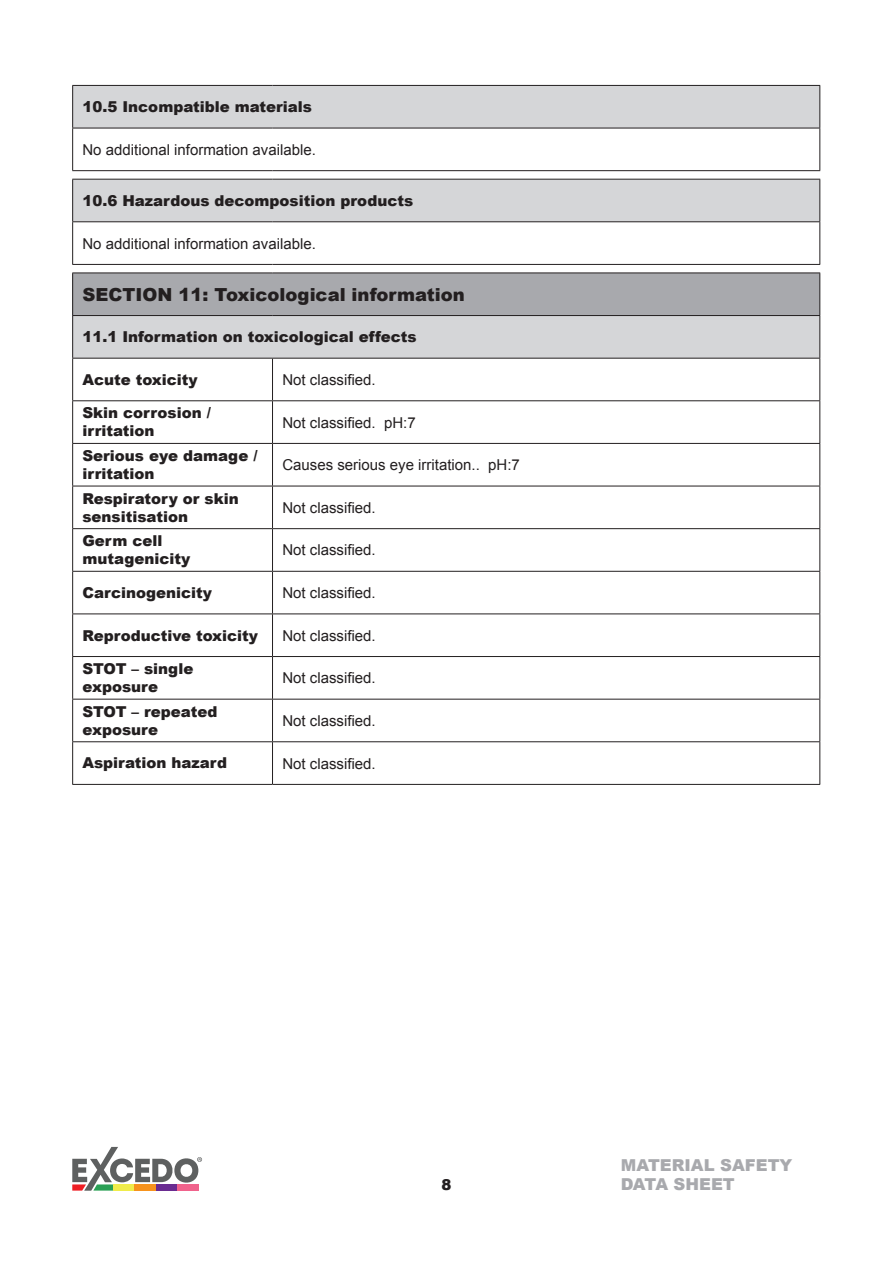
<style>
.page{position:relative;width:893px;height:1263px;background:#fff}
.page>*{position:absolute;margin:0;border:0;box-sizing:border-box;transform-origin:0 0}
.Section-Heading-L1{font:900 18px "Arial";color:#231f20}
.t1{font:900 16.5px/19.8px "Arial";color:#a8a9ad}
.Section-Heading-L2{font:900 15px/18px "Arial";color:#231f20}
.body{font:15px "Arial";color:#231f20}
</style>
<div class="page">
<svg style="left:72px;top:1147px;width:130px;height:44px"></svg>
<div style="left:73px;top:86px;width:746px;height:42px;background:#d5d6d8"></div>
<svg style="left:73px;top:129px;width:747px;height:655px"></svg>
<div style="left:73px;top:273px;width:747px;height:43px;background:#a8a9ad"></div>
<hr style="left:72px;top:400px;width:201px;height:1px;background:#231f20">
<hr style="left:273px;top:400px;width:547px;height:1px;background:#231f20">
<hr style="left:72px;top:443px;width:201px;height:1px;background:#231f20">
<hr style="left:273px;top:443px;width:547px;height:1px;background:#231f20">
<hr style="left:72px;top:486px;width:201px;height:1px;background:#231f20">
<hr style="left:273px;top:486px;width:547px;height:1px;background:#231f20">
<hr style="left:72px;top:528px;width:201px;height:1px;background:#231f20">
<hr style="left:273px;top:528px;width:547px;height:1px;background:#231f20">
<hr style="left:72px;top:571px;width:201px;height:1px;background:#231f20">
<hr style="left:273px;top:571px;width:547px;height:1px;background:#231f20">
<hr style="left:72px;top:613px;width:201px;height:1px;background:#231f20">
<hr style="left:273px;top:613px;width:547px;height:1px;background:#231f20">
<hr style="left:72px;top:656px;width:201px;height:1px;background:#231f20">
<hr style="left:273px;top:656px;width:547px;height:1px;background:#231f20">
<hr style="left:72px;top:699px;width:201px;height:1px;background:#231f20">
<hr style="left:273px;top:699px;width:547px;height:1px;background:#231f20">
<hr style="left:72px;top:741px;width:201px;height:1px;background:#231f20">
<hr style="left:273px;top:741px;width:547px;height:1px;background:#231f20">
<hr style="left:72px;top:179px;width:201px;height:1px;background:#231f20">
<hr style="left:273px;top:179px;width:547px;height:1px;background:#231f20">
<hr style="left:72px;top:273px;width:201px;height:1px;background:#231f20">
<hr style="left:273px;top:273px;width:547px;height:1px;background:#231f20">
<hr style="left:72px;top:784px;width:201px;height:1px;background:#231f20">
<hr style="left:273px;top:784px;width:547px;height:1px;background:#231f20">
<hr style="left:72px;top:170px;width:201px;height:1px;background:#231f20">
<hr style="left:273px;top:170px;width:547px;height:1px;background:#231f20">
<hr style="left:72px;top:264px;width:201px;height:1px;background:#231f20">
<hr style="left:273px;top:264px;width:547px;height:1px;background:#231f20">
<hr style="left:72px;top:85px;width:201px;height:1px;background:#231f20">
<hr style="left:72px;top:86px;width:1px;height:42px;background:#231f20">
<hr style="left:273px;top:85px;width:547px;height:1px;background:#231f20">
<hr style="left:819px;top:86px;width:1px;height:42px;background:#231f20">
<hr style="left:72px;top:128px;width:201px;height:1px;background:#231f20">
<hr style="left:72px;top:128px;width:1px;height:42px;background:#231f20">
<hr style="left:273px;top:128px;width:547px;height:1px;background:#231f20">
<hr style="left:819px;top:128px;width:1px;height:42px;background:#231f20">
<hr style="left:72px;top:180px;width:1px;height:41px;background:#231f20">
<hr style="left:819px;top:180px;width:1px;height:41px;background:#231f20">
<hr style="left:72px;top:221px;width:201px;height:1px;background:#231f20">
<hr style="left:72px;top:222px;width:1px;height:42px;background:#231f20">
<hr style="left:273px;top:221px;width:547px;height:1px;background:#231f20">
<hr style="left:819px;top:222px;width:1px;height:42px;background:#231f20">
<hr style="left:72px;top:273px;width:1px;height:42px;background:#231f20">
<hr style="left:819px;top:273px;width:1px;height:42px;background:#231f20">
<hr style="left:72px;top:315px;width:201px;height:1px;background:#231f20">
<hr style="left:72px;top:316px;width:1px;height:42px;background:#231f20">
<hr style="left:273px;top:315px;width:547px;height:1px;background:#231f20">
<hr style="left:819px;top:316px;width:1px;height:42px;background:#231f20">
<hr style="left:72px;top:358px;width:201px;height:1px;background:#231f20">
<hr style="left:72px;top:359px;width:1px;height:41px;background:#231f20">
<hr style="left:72px;top:401px;width:1px;height:42px;background:#231f20">
<hr style="left:72px;top:444px;width:1px;height:42px;background:#231f20">
<hr style="left:72px;top:486px;width:1px;height:42px;background:#231f20">
<hr style="left:72px;top:529px;width:1px;height:42px;background:#231f20">
<hr style="left:72px;top:572px;width:1px;height:41px;background:#231f20">
<hr style="left:72px;top:614px;width:1px;height:42px;background:#231f20">
<hr style="left:72px;top:657px;width:1px;height:42px;background:#231f20">
<hr style="left:72px;top:699px;width:1px;height:42px;background:#231f20">
<hr style="left:72px;top:742px;width:1px;height:42px;background:#231f20">
<hr style="left:273px;top:358px;width:547px;height:1px;background:#231f20">
<hr style="left:272px;top:359px;width:1px;height:41px;background:#231f20">
<hr style="left:819px;top:359px;width:1px;height:41px;background:#231f20">
<hr style="left:272px;top:401px;width:1px;height:42px;background:#231f20">
<hr style="left:819px;top:401px;width:1px;height:42px;background:#231f20">
<hr style="left:272px;top:444px;width:1px;height:42px;background:#231f20">
<hr style="left:819px;top:444px;width:1px;height:42px;background:#231f20">
<hr style="left:272px;top:486px;width:1px;height:42px;background:#231f20">
<hr style="left:819px;top:486px;width:1px;height:42px;background:#231f20">
<hr style="left:272px;top:529px;width:1px;height:42px;background:#231f20">
<hr style="left:819px;top:529px;width:1px;height:42px;background:#231f20">
<hr style="left:272px;top:572px;width:1px;height:41px;background:#231f20">
<hr style="left:819px;top:572px;width:1px;height:41px;background:#231f20">
<hr style="left:272px;top:614px;width:1px;height:42px;background:#231f20">
<hr style="left:819px;top:614px;width:1px;height:42px;background:#231f20">
<hr style="left:272px;top:657px;width:1px;height:42px;background:#231f20">
<hr style="left:819px;top:657px;width:1px;height:42px;background:#231f20">
<hr style="left:272px;top:699px;width:1px;height:42px;background:#231f20">
<hr style="left:819px;top:699px;width:1px;height:42px;background:#231f20">
<hr style="left:272px;top:742px;width:1px;height:42px;background:#231f20">
<hr style="left:819px;top:742px;width:1px;height:42px;background:#231f20">
<p class="Section-Heading-L2" style="left:82px;top:97px;width:231px">10.5 Incompatible materials</p>
<p class="body" style="left:82px;top:140px;width:235px">No additional information available.</p>
<p class="Section-Heading-L2" style="left:82px;top:191px;width:332px">10.6 Hazardous decomposition products</p>
<p class="body" style="left:82px;top:233px;width:235px">No additional information available.</p>
<p class="Section-Heading-L1" style="left:82px;top:281px;width:384px">SECTION 11: Toxicological information</p>
<p class="Section-Heading-L2" style="left:82px;top:327px;width:336px">11.1 Information on toxicological effects</p>
<p class="Section-Heading-L2" style="left:82px;top:370px;width:117px">Acute toxicity</p>
<p class="body" style="left:282px;top:370px;width:95px">Not classified.</p>
<p class="Section-Heading-L2" style="left:82px;top:404px;width:130px">Skin corrosion / irritation</p>
<p class="body" style="left:282px;top:412px;width:135px">Not classified. pH:7</p>
<p class="Section-Heading-L2" style="left:82px;top:446px;width:177px">Serious eye damage / irritation</p>
<p class="body" style="left:282px;top:455px;width:239px">Causes serious eye irritation.. pH:7</p>
<p class="Section-Heading-L2" style="left:82px;top:489px;width:158px">Respiratory or skin sensitisation</p>
<p class="body" style="left:282px;top:498px;width:95px">Not classified.</p>
<p class="Section-Heading-L2" style="left:82px;top:531px;width:109px">Germ cell mutagenicity</p>
<p class="body" style="left:282px;top:540px;width:95px">Not classified.</p>
<p class="Section-Heading-L2" style="left:82px;top:583px;width:131px">Carcinogenicity</p>
<p class="body" style="left:282px;top:583px;width:95px">Not classified.</p>
<p class="Section-Heading-L2" style="left:82px;top:626px;width:177px">Reproductive toxicity</p>
<p class="body" style="left:282px;top:626px;width:95px">Not classified.</p>
<p class="Section-Heading-L2" style="left:82px;top:659px;width:112px">STOT – single exposure</p>
<p class="body" style="left:282px;top:668px;width:95px">Not classified.</p>
<p class="Section-Heading-L2" style="left:82px;top:702px;width:136px">STOT – repeated exposure</p>
<p class="body" style="left:282px;top:711px;width:95px">Not classified.</p>
<p class="Section-Heading-L2" style="left:82px;top:754px;width:146px">Aspiration hazard</p>
<p class="body" style="left:282px;top:753px;width:95px">Not classified.</p>
<p class="Section-Heading-L2" style="left:441px;top:1175px;width:12px">8</p>
<p class="t1" style="left:621px;top:1154px;width:173px">MATERIAL SAFETY<br>DATA SHEET</p>
</div>
